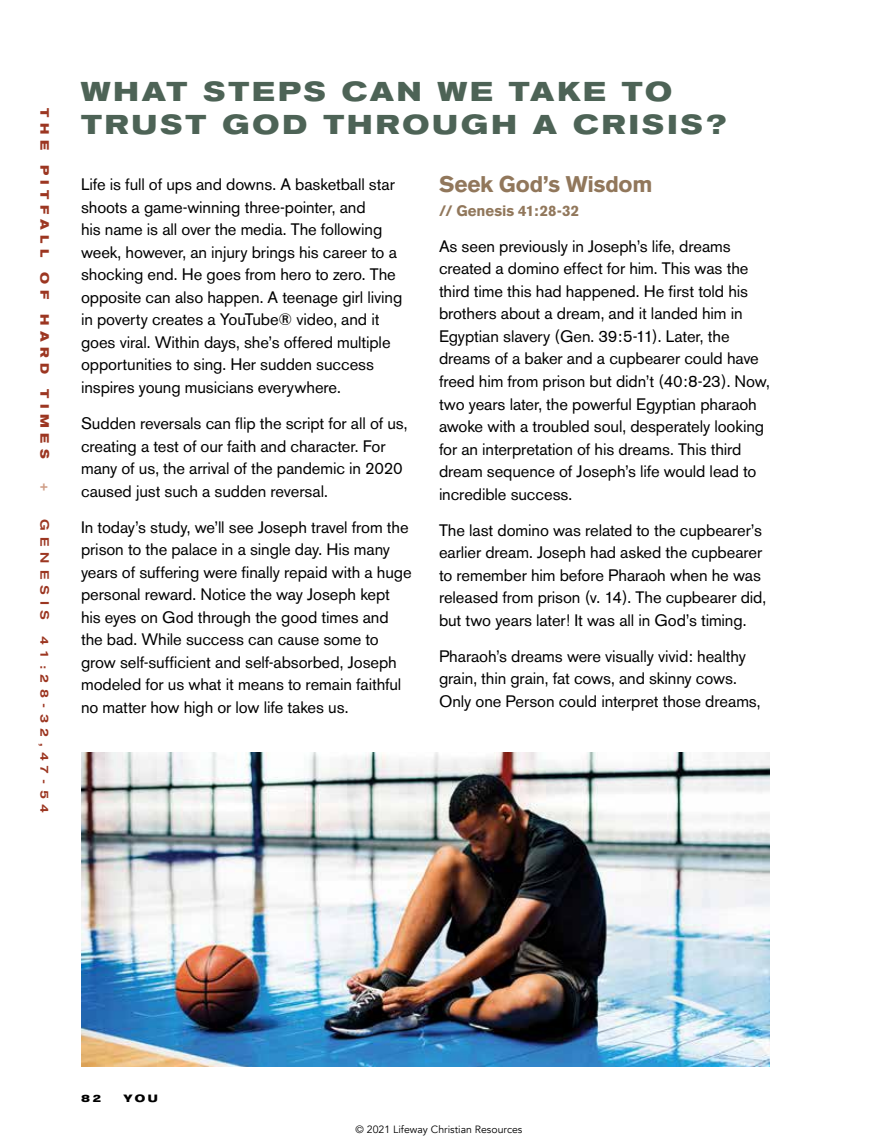
<style>
.page{position:relative;width:878px;height:1148px;background:#fff}
.page>*{position:absolute;margin:0;border:0;box-sizing:border-box;transform-origin:0 0}
.t1{font:700 expanded 27px/33px "Akzidenz Grotesk BE";letter-spacing:.115em;color:#4d6356}
.t2{font:700 22.5px "Akzidenz Grotesk BE";letter-spacing:-.01em;color:#91775b}
.t3{font:16.5px/22.5px "Akzidenz Grotesk BE";letter-spacing:-.005em;color:#000}
.t4{font:700 15px "Akzidenz Grotesk BE";letter-spacing:-.005em;color:#91775b}
.t5{font:700 expanded 12px "Akzidenz Grotesk BE";letter-spacing:.455em;color:#9c3621}
.t6{font:500 expanded 12px "Akzidenz Grotesk BE";letter-spacing:.48em;color:#9c3621}
.t7{font:700 expanded 12px "Akzidenz Grotesk BE";color:#cf9e87}
.t8{font:10.5px "Avenir";color:#000}
.t9{font:700 expanded 10.5px "Akzidenz Grotesk BE";color:#000}
</style>
<div class="page">
<img style="left:81px;top:752px;width:689px;height:314px">
<p class="t5" style="left:52px;top:108px;width:43px;rotate:90deg">THE</p>
<p class="t5" style="left:52px;top:165px;width:94px;rotate:90deg">PITFALL</p>
<p class="t5" style="left:52px;top:272px;width:28px;rotate:90deg">O F</p>
<p class="t5" style="left:52px;top:314px;width:62px;rotate:90deg">HARD</p>
<p class="t5" style="left:52px;top:389px;width:71px;rotate:90deg">TIMES</p>
<p class="t7" style="left:52px;top:483px;width:10px;rotate:90deg">+</p>
<p class="t6" style="left:52px;top:519px;width:102px;rotate:90deg">GENESIS</p>
<p class="t6" style="left:52px;top:635px;width:179px;rotate:90deg">41:28-32,47-54</p>
<h1 class="t1" style="left:81px;top:76px;width:646px">WHAT STEPS CAN WE TAKE TO<br>TRUST GOD THROUGH A CRISIS?</h1>
<p class="t3" style="left:81px;top:173px;width:323px">Life is full of ups and downs. A basketball star shoots a game-winning three-pointer, and<br>his name is all over the media. The following week, however, an injury brings his career to a shocking end. He goes from hero to zero. The opposite can also happen. A teenage girl living in poverty creates a YouTube® video, and it goes viral. Within days, she’s offered multiple opportunities to sing. Her sudden success inspires young musicians everywhere.</p>
<p class="t3" style="left:81px;top:412px;width:328px">Sudden reversals can flip the script for all of us, creating a test of our faith and character. For many of us, the arrival of the pandemic in 2020 caused just such a sudden reversal.</p>
<p class="t3" style="left:81px;top:515px;width:332px">In today’s study, we’ll see Joseph travel from the prison to the palace in a single day. His many years of suffering were finally repaid with a huge personal reward. Notice the way Joseph kept his eyes on God through the good times and the bad. While success can cause some to grow self-sufficient and self-absorbed, Joseph modeled for us what it means to remain faithful no matter how high or low life takes us.</p>
<h2 class="t2" style="left:439px;top:171px;width:215px">Seek God’s Wisdom</h2>
<p class="t4" style="left:439px;top:202px;width:142px">// Genesis 41:28-32</p>
<p class="t3" style="left:439px;top:235px;width:332px">As seen previously in Joseph’s life, dreams created a domino effect for him. This was the third time this had happened. He first told his brothers about a dream, and it landed him in Egyptian slavery (Gen. 39:5-11). Later, the dreams of a baker and a cupbearer could have freed him from prison but didn’t (40:8-23). Now, two years later, the powerful Egyptian pharaoh awoke with a troubled soul, desperately looking for an interpretation of his dreams. This third dream sequence of Joseph’s life would lead to incredible success.</p>
<p class="t3" style="left:439px;top:518px;width:329px">The last domino was related to the cupbearer’s earlier dream. Joseph had asked the cupbearer to remember him before Pharaoh when he was released from prison (v. 14). The cupbearer did, but two years later! It was all in God’s timing.</p>
<p class="t3" style="left:439px;top:644px;width:323px">Pharaoh’s dreams were visually vivid: healthy grain, thin grain, fat cows, and skinny cows.<br>Only one Person could interpret those dreams,</p>
<p class="t9" style="left:81px;top:1092px;width:22px">82</p>
<p class="t9" style="left:123px;top:1092px;width:36px">YOU</p>
<p class="t8" style="left:355px;top:1122px;width:168px">© 2021 Lifeway Christian Resources</p>
</div>
